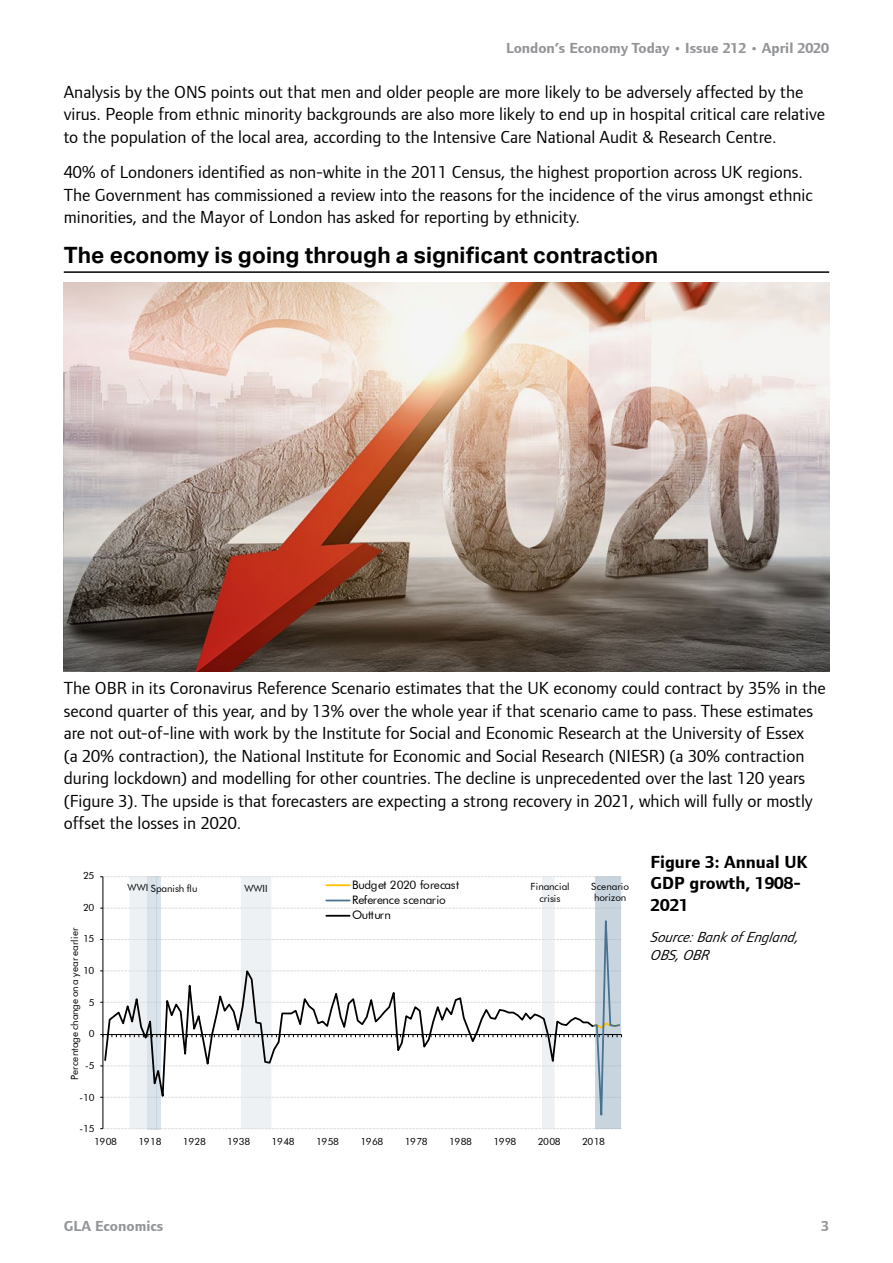
<style>
.page{position:relative;width:893px;height:1263px;background:#fff}
.page>*{position:absolute;margin:0;border:0;box-sizing:border-box;transform-origin:0 0}
.t1{font:700 22.5px "Aktiv Grotesk";letter-spacing:.005em;color:#000}
.t2{font:18px/22.5px "Foundry Form Sans";color:#000}
.t3{font:700 18px/21.6px "Foundry Form Sans";color:#000}
.t4{font:700 15px "Foundry Form Sans";color:#939598}
.t5{font:italic 15px/18px "Foundry Form Sans";color:#000}
.t6{font:13.2px/18px "Futura BT";color:#000}
.t7{font:11.7px/15.1px "Futura BT";letter-spacing:-.02em;color:#000}
.t8{font:9.9px/11.7px "Futura BT";letter-spacing:-.01em;color:#000;text-align:center}
.t9{font:9.9px/11.7px "Futura BT";letter-spacing:.01em;color:#000}
</style>
<div class="page">
<hr style="left:64px;top:271px;width:765px;height:2px;background:#000">
<img style="left:64px;top:282px;width:765px;height:390px">
<svg style="left:100px;top:876px;width:522px;height:254px"></svg>
<hr style="left:326px;top:915px;width:24px;height:2px;background:#000">
<p class="t4" style="left:506px;top:40px;width:325px">London’s Economy Today • Issue 212 • April 2020</p>
<p class="t2" style="left:64px;top:80px;width:763px">Analysis by the ONS points out that men and older people are more likely to be adversely affected by the virus. People from ethnic minority backgrounds are also more likely to end up in hospital critical care relative to the population of the local area, according to the Intensive Care National Audit &amp; Research Centre.</p>
<p class="t2" style="left:64px;top:161px;width:750px">40% of Londoners identified as non-white in the 2011 Census, the highest proportion across UK regions.<br>The Government has commissioned a review into the reasons for the incidence of the virus amongst ethnic minorities, and the Mayor of London has asked for reporting by ethnicity.</p>
<p class="t1" style="left:64px;top:242px;width:596px">The economy is going through a significant contraction</p>
<p class="t2" style="left:64px;top:677px;width:763px">The OBR in its Coronavirus Reference Scenario estimates that the UK economy could contract by 35% in the second quarter of this year, and by 13% over the whole year if that scenario came to pass. These estimates are not out-of-line with work by the Institute for Social and Economic Research at the University of Essex<br>(a 20% contraction), the National Institute for Economic and Social Research (NIESR) (a 30% contraction during lockdown) and modelling for other countries. The decline is unprecedented over the last 120 years (Figure 3). The upside is that forecasters are expecting a strong recovery in 2021, which will fully or mostly offset the losses in 2020.</p>
<p class="t3" style="left:651px;top:851px;width:159px">Figure 3: Annual UK<br>GDP growth, 1908-<br>2021</p>
<p class="t5" style="left:651px;top:927px;width:149px">Source:Bank of England,<br>OBS, OBR</p>
<p class="t6" style="left:115px;top:750px;width:526px">quarter fall unwinding in the third quarter. (Arithmetically, this means that GDP grows by around 25 per cent in the third quarter, and by around 20 per cent in the final quarter of<br>2020). The resulting 13 per cent fall in annual GDP in 2020 would comfortably exceed any</p>
<p class="t8" style="left:83px;top:870px;width:13px">25</p>
<p class="t7" style="left:352px;top:877px;width:109px">Budget 2020 forecast<br>Reference scenario<br>Outturn</p>
<p class="t8" style="left:128px;top:882px;width:72px">WWI Spanish flu</p>
<p class="t8" style="left:244px;top:882px;width:25px">WWII</p>
<p class="t8" style="left:530px;top:880px;width:41px">Financial crisis</p>
<p class="t9" style="left:591px;top:880px;width:39px">Scenario horizon</p>
<p class="t8" style="left:83px;top:901px;width:13px">20</p>
<p class="t8" style="left:69px;top:1080px;width:154px;rotate:-90deg">Percentage change on a year earlier</p>
<p class="t8" style="left:83px;top:933px;width:13px">15</p>
<p class="t8" style="left:83px;top:965px;width:13px">10</p>
<p class="t8" style="left:89px;top:996px;width:7px">5</p>
<p class="t8" style="left:89px;top:1028px;width:7px">0</p>
<p class="t8" style="left:85px;top:1060px;width:11px">-5</p>
<p class="t8" style="left:80px;top:1091px;width:16px">-10</p>
<p class="t8" style="left:80px;top:1123px;width:16px">-15</p>
<p class="t8" style="left:94px;top:1135px;width:24px">1908</p>
<p class="t8" style="left:139px;top:1135px;width:24px">1918</p>
<p class="t8" style="left:183px;top:1135px;width:24px">1928</p>
<p class="t8" style="left:227px;top:1135px;width:24px">1938</p>
<p class="t8" style="left:272px;top:1135px;width:25px">1948</p>
<p class="t8" style="left:316px;top:1135px;width:24px">1958</p>
<p class="t8" style="left:360px;top:1135px;width:24px">1968</p>
<p class="t8" style="left:405px;top:1135px;width:24px">1978</p>
<p class="t8" style="left:449px;top:1135px;width:24px">1988</p>
<p class="t8" style="left:493px;top:1135px;width:25px">1998</p>
<p class="t8" style="left:538px;top:1135px;width:24px">2008</p>
<p class="t8" style="left:582px;top:1135px;width:24px">2018</p>
<p class="t4" style="left:64px;top:1218px;width:101px">GLA Economics</p>
<p class="t4" style="left:821px;top:1218px;width:9px">3</p>
</div>
